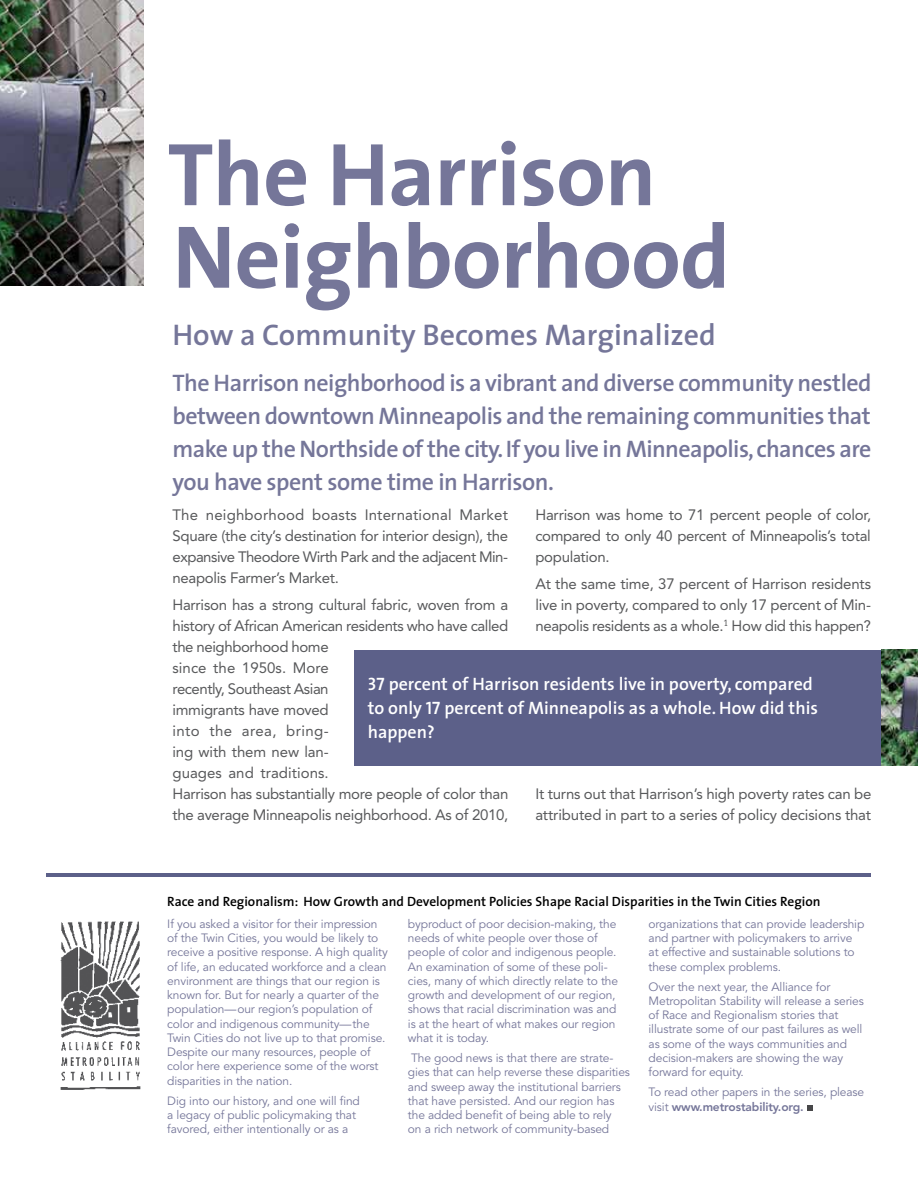
<style>
.page{position:relative;width:918px;height:1188px;background:#fff}
.page>*{position:absolute;margin:0;border:0;box-sizing:border-box;transform-origin:0 0}
.t1{font:700 90px/82.5px "The Sans";letter-spacing:-.01em;color:#757699}
.t2{font:600 30px "The Sans";color:#757699}
.t3{font:600 24px/33px "The Sans";letter-spacing:-.025em;color:#757699;text-align:justify}
.t4{font:600 18px/24px "The Sans";color:#fff}
.t5{font:15px/21px "Avenir";letter-spacing:-.02em;color:#58595b;text-align:justify}
.t6{font:600 13.5px "The Sans";color:#000}
.t7{font:12px/14.2px "Avenir";letter-spacing:-.01em;color:#757699}
.s1{font-family:"The Sans Semi Bold Caps";font-weight:400}
.s2{font-weight:800}
</style>
<div class="page">
<img style="left:0;top:0;width:144px;height:286px">
<img style="left:60px;top:921px;width:81px;height:169px">
<svg style="left:807px;top:1105px;width:6px;height:6px"></svg>
<hr style="left:47px;top:873px;width:824px;height:4px;background:#5c6089">
<div style="left:354px;top:650px;width:557px;height:115px;background:#5c6089"></div>
<img style="left:881px;top:650px;width:37px;height:115px">
<h1 class="t1" style="left:168px;top:131px;width:564px">The Harrison<br>Neighborhood</h1>
<h2 class="t2" style="left:172px;top:310px;width:545px">How a Community Becomes Marginalized</h2>
<p class="t3" style="left:172px;top:366px;width:701px">The Harrison neighborhood is a vibrant and diverse community nestled between downtown Minneapolis and the remaining communities that make up the Northside of the city. If you live in Minneapolis, chances are you have spent some time in Harrison.</p>
<p class="t5" style="left:172px;top:504px;width:337px">The neighborhood boasts International Market Square (the city’s destination for interior design), the expansive Theodore Wirth Park and the adjacent Min&shy;neapolis Farmer’s Market.</p>
<p class="t5" style="left:172px;top:594px;width:337px;text-align:left">Harrison has a strong cultural fabric, woven from a history of African American residents who have called the neighborhood home<br>since the 1950s. More<br>recently, Southeast Asian<br>immigrants have moved<br>into the area, bring-<br>ing with them new lan-<br>guages and traditions.<br>Harrison has substantially more people of color than the average Minneapolis neighborhood. As of 2010,</p>
<p class="t5" style="left:535px;top:504px;width:337px">Harrison was home to 71 percent people of color, compared to only 40 percent of Minneapolis’s total population.</p>
<p class="t5" style="left:535px;top:573px;width:337px">At the same time, 37 percent of Harrison residents live in poverty, compared to only 17 percent of Min&shy;neapolis residents as a whole.<sup>1</sup> How did this happen?</p>
<h3 class="t4" style="left:368px;top:672px;width:452px"><span class="s1">37</span> percent of Harrison residents live in poverty, compared to only <span class="s1">17</span> percent of Minneapolis as a whole. How did this happen?</h3>
<p class="t5" style="left:535px;top:783px;width:338px">It turns out that Harrison’s high poverty rates can be attributed in part to a series of policy decisions that</p>
<p class="t6" style="left:167px;top:890px;width:655px">Race and Regionalism: How Growth and Development Policies Shape Racial Disparities in the Twin Cities Region</p>
<p class="t7" style="left:167px;top:917px;width:222px">If you asked a visitor for their impression of the Twin Cities, you would be likely to receive a positive response. A high quality of life, an educated workforce and a clean environment are things that our region is known for. But for nearly a quarter of the population—our region’s population of color and indigenous community—the Twin Cities do not live up to that promise.<br>Despite our many resources, people of color here experience some of the worst disparities in the nation.</p>
<p class="t7" style="left:167px;top:1094px;width:194px">Dig into our history, and one will find a legacy of public policymaking that favored, either intentionally or as a</p>
<p class="t7" style="left:408px;top:917px;width:212px">byproduct of poor decision-making, the needs of white people over those of people of color and indigenous people.<br>An examination of some of these poli&shy;cies, many of which directly relate to the growth and development of our region, shows that racial discrimination was and is at the heart of what makes our region what it is today.</p>
<p class="t7" style="left:408px;top:1051px;width:224px">The good news is that there are strate&shy;gies that can help reverse these disparities and sweep away the institutional barriers that have persisted. And our region has the added benefit of being able to rely<br>on a rich network of community-based</p>
<p class="t7" style="left:649px;top:917px;width:217px">organizations that can provide leadership and partner with policymakers to arrive at effective and sustainable solutions to these complex problems.</p>
<p class="t7" style="left:649px;top:980px;width:217px">Over the next year, the Alliance for Metropolitan Stability will release a series of Race and Regionalism stories that illustrate some of our past failures as well as some of the ways communities and decision-makers are showing the way forward for equity.</p>
<p class="t7" style="left:649px;top:1086px;width:217px">To read other papers in the series, please visit <span class="s2">www.metrostability.org.</span></p>
</div>
